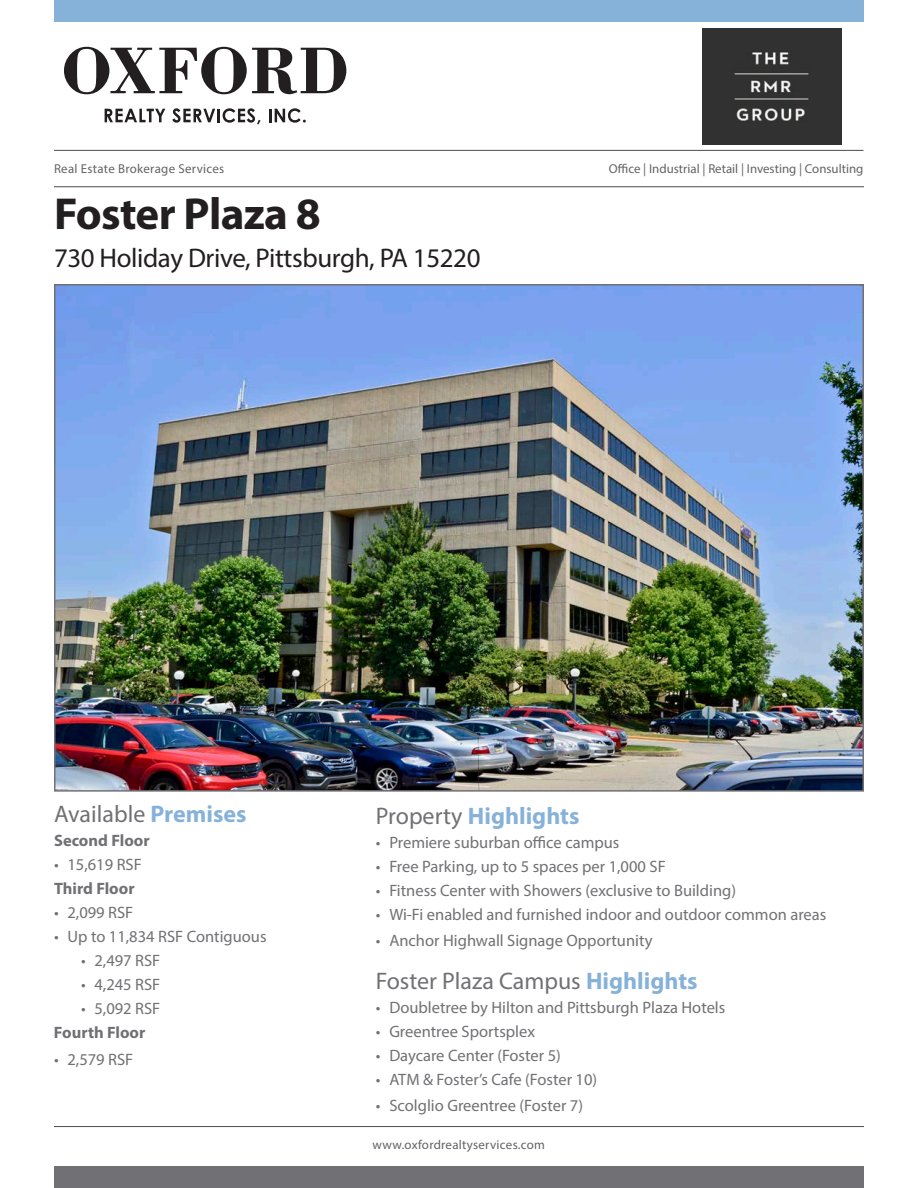
<style>
.page{position:relative;width:918px;height:1188px;background:#fff}
.page>*{position:absolute;margin:0;border:0;box-sizing:border-box;transform-origin:0 0}
.t1{font:700 45px "Myriad Pro";letter-spacing:-.015em;color:#231f20}
.t2{font:27px "Myriad Pro";letter-spacing:-.015em;color:#231f20}
.t3{font:24px "Myriad Pro";color:#717074}
.t4{font:700 24px "Myriad Pro";color:#86b2d9}
.t5{font:16.5px "Myriad Pro";color:#717074}
.Bullet_1{font:700 16.5px "Myriad Pro";color:#717074}
.t6{font:12.9px "Myriad Pro";letter-spacing:.015em;color:#636366}
.s1{font-weight:700;color:#86b2d9}
.s2{font-weight:400;color:#717074}
</style>
<div class="page">
<div style="left:54px;top:1166px;width:810px;height:22px;background:#717074"></div>
<div style="left:54px;top:0;width:810px;height:22px;background:#86b2d9"></div>
<svg style="left:64px;top:47px;width:282px;height:47px"></svg>
<svg style="left:105px;top:109px;width:60px;height:13px"></svg>
<svg style="left:172px;top:108px;width:89px;height:17px"></svg>
<svg style="left:269px;top:108px;width:37px;height:15px"></svg>
<hr style="left:54px;top:150px;width:810px;height:1px;background:#4b4c4d">
<hr style="left:54px;top:186px;width:810px;height:1px;background:#4b4c4d">
<hr style="left:54px;top:1126px;width:810px;height:1px;background:#4b4c4d">
<img style="left:57px;top:287px;width:804px;height:502px">
<img style="left:702px;top:29px;width:139px;height:115px">
<p class="t6" style="left:54px;top:161px;width:172px">Real Estate Brokerage Services</p>
<p class="t6" style="left:609px;top:161px;width:256px">Office | Industrial | Retail | Investing | Consulting</p>
<p class="t1" style="left:54px;top:185px;width:268px">Foster Plaza 8</p>
<p class="t2" style="left:54px;top:241px;width:428px">730 Holiday Drive, Pittsburgh, PA 15220</p>
<p class="t3" style="left:54px;top:799px;width:194px">Available <span class="s1">Premises</span></p>
<p class="Bullet_1" style="left:54px;top:830px;width:97px">Second Floor</p>
<p class="t5" style="left:54px;top:854px;width:89px">• 15,619 RSF</p>
<p class="Bullet_1" style="left:54px;top:878px;width:82px">Third Floor</p>
<p class="t5" style="left:54px;top:902px;width:81px">• 2,099 RSF</p>
<p class="t5" style="left:54px;top:926px;width:214px">• Up to 11,834 RSF Contiguous</p>
<p class="t5" style="left:81px;top:950px;width:81px">• 2,497 RSF</p>
<p class="t5" style="left:81px;top:974px;width:81px">• 4,245 RSF</p>
<p class="t5" style="left:81px;top:998px;width:81px">• 5,092 RSF</p>
<p class="Bullet_1" style="left:54px;top:1022px;width:93px">Fourth Floor</p>
<p class="t5" style="left:54px;top:1049px;width:81px">• 2,579 RSF</p>
<p class="t4" style="left:376px;top:801px;width:205px"><span class="s2">Property</span> Highlights</p>
<p class="t5" style="left:376px;top:833px;width:245px">• Premiere suburban office campus</p>
<p class="t5" style="left:376px;top:857px;width:291px">• Free Parking, up to 5 spaces per 1,000 SF</p>
<p class="t5" style="left:376px;top:881px;width:362px">• Fitness Center with Showers (exclusive to Building)</p>
<p class="t5" style="left:376px;top:905px;width:452px">• Wi-Fi enabled and furnished indoor and outdoor common areas</p>
<p class="t5" style="left:376px;top:930px;width:278px">• Anchor Highwall Signage Opportunity</p>
<p class="t3" style="left:376px;top:966px;width:323px">Foster Plaza Campus <span class="s1">Highlights</span></p>
<p class="t5" style="left:376px;top:997px;width:351px">• Doubletree by Hilton and Pittsburgh Plaza Hotels</p>
<p class="t5" style="left:376px;top:1021px;width:161px">• Greentree Sportsplex</p>
<p class="t5" style="left:376px;top:1045px;width:186px">• Daycare Center (Foster 5)</p>
<p class="t5" style="left:376px;top:1069px;width:223px">• ATM &amp; Foster’s Cafe (Foster 10)</p>
<p class="t5" style="left:376px;top:1095px;width:209px">• Scolglio Greentree (Foster 7)</p>
<p class="t6" style="left:373px;top:1137px;width:174px">www.oxfordrealtyservices.com</p>
</div>
